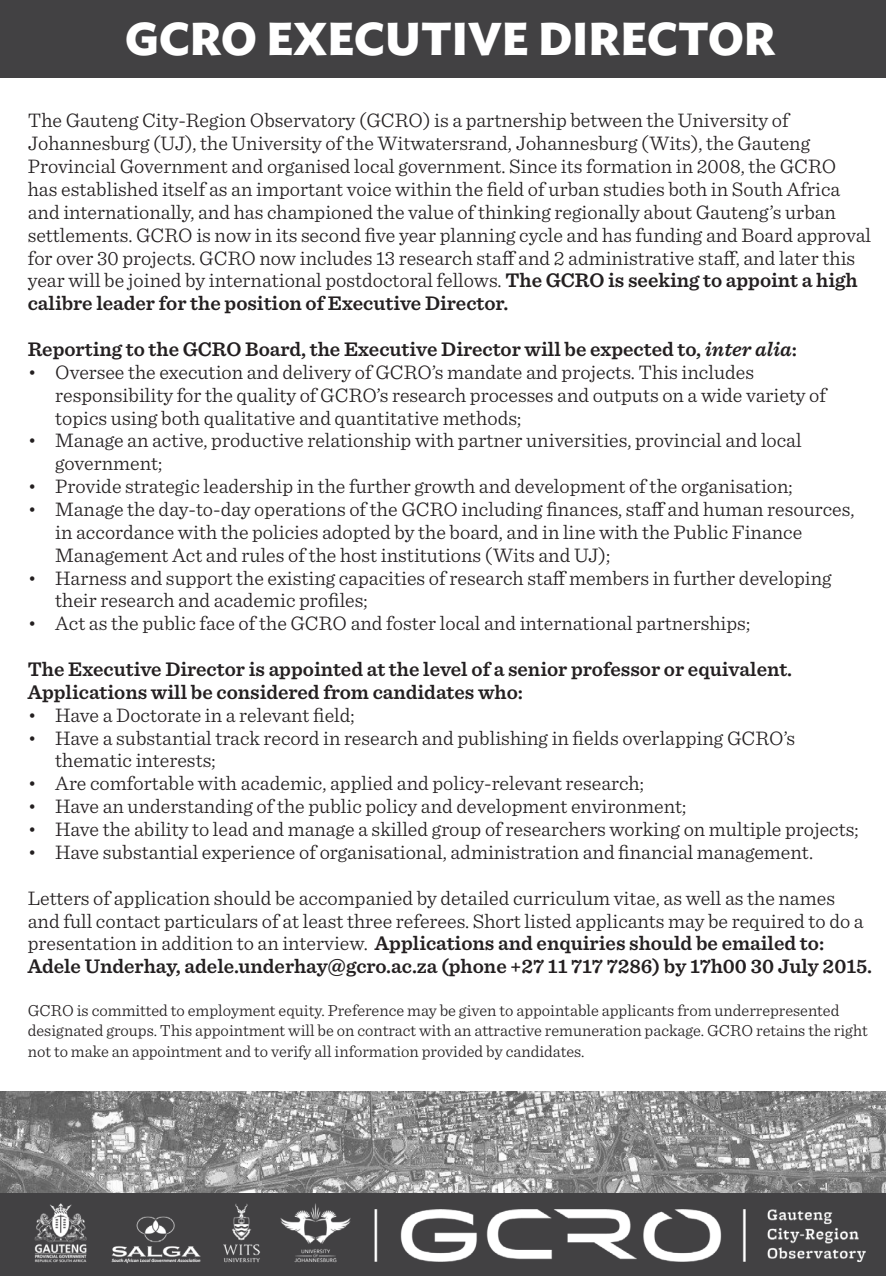
<style>
.page{position:relative;width:886px;height:1276px;background:#fff}
.page>*{position:absolute;margin:0;border:0;box-sizing:border-box;transform-origin:0 0}
.t1{font:700 45.75px "Ideal Sans";color:#fff}
.t2{font:300 20.5px/22.8px "Sentinel";color:#231f20}
.t3{font:600 20.5px/22.8px "Sentinel";color:#231f20}
.t4{font:300 16.75px/20px "Sentinel";color:#231f20}
.s1{font-weight:600}
.s2{font-style:italic}
</style>
<div class="page">
<img style="left:0;top:1091px;width:886px;height:102px">
<div style="left:0;top:0;width:886px;height:77px;background:#424143"></div>
<div style="left:0;top:1193px;width:886px;height:83px;background:#424143"></div>
<img style="left:34px;top:1203px;width:832px;height:61px">
<p class="t1" style="left:125px;top:2px;width:652px">GCRO EXECUTIVE DIRECTOR</p>
<p class="t2" style="left:28px;top:108px;width:845px">The Gauteng City-Region Observatory (GCRO) is a partnership between the University of Johannesburg (UJ), the University of the Witwatersrand, Johannesburg (Wits), the Gauteng Provincial Government and organised local government. Since its formation in 2008, the GCRO has established itself as an important voice within the field of urban studies both in South Africa and internationally, and has championed the value of thinking regionally about Gauteng’s urban settlements. GCRO is now in its second five year planning cycle and has funding and Board approval for over 30 projects. GCRO now includes 13 research staff and 2 administrative staff, and later this year will be joined by international postdoctoral fellows. <span class="s1">The GCRO is seeking to appoint a high calibre leader for the position of Executive Director.</span></p>
<p class="t3" style="left:28px;top:337px;width:771px">Reporting to the GCRO Board, the Executive Director will be expected to, <span class="s2">inter alia</span>:</p>
<p class="t2" style="left:55px;top:359px;width:772px;text-indent:-27px">• Oversee the execution and delivery of GCRO’s mandate and projects. This includes responsibility for the quality of GCRO’s research processes and outputs on a wide variety of topics using both qualitative and quantitative methods;</p>
<p class="t2" style="left:55px;top:428px;width:748px;text-indent:-27px">• Manage an active, productive relationship with partner universities, provincial and local government;</p>
<p class="t2" style="left:28px;top:473px;width:766px">• Provide strategic leadership in the further growth and development of the organisation;</p>
<p class="t2" style="left:55px;top:496px;width:801px;text-indent:-27px">• Manage the day-to-day operations of the GCRO including finances, staff and human resources, in accordance with the policies adopted by the board, and in line with the Public Finance<br>Management Act and rules of the host institutions (Wits and UJ);</p>
<p class="t2" style="left:55px;top:565px;width:778px;text-indent:-27px">• Harness and support the existing capacities of research staff members in further developing their research and academic profiles;</p>
<p class="t2" style="left:28px;top:611px;width:724px">• Act as the public face of the GCRO and foster local and international partnerships;</p>
<p class="t3" style="left:28px;top:657px;width:766px">The Executive Director is appointed at the level of a senior professor or equivalent.<br>Applications will be considered from candidates who:</p>
<p class="t2" style="left:28px;top:702px;width:328px">• Have a Doctorate in a relevant field;</p>
<p class="t2" style="left:55px;top:725px;width:742px;text-indent:-27px">• Have a substantial track record in research and publishing in fields overlapping GCRO’s thematic interests;</p>
<p class="t2" style="left:28px;top:770px;width:618px">• Are comfortable with academic, applied and policy-relevant research;</p>
<p class="t2" style="left:28px;top:793px;width:660px">• Have an understanding of the public policy and development environment;</p>
<p class="t2" style="left:28px;top:816px;width:832px">• Have the ability to lead and manage a skilled group of researchers working on multiple projects;</p>
<p class="t2" style="left:28px;top:839px;width:787px">• Have substantial experience of organisational, administration and financial management.</p>
<p class="t2" style="left:28px;top:885px;width:846px">Letters of application should be accompanied by detailed curriculum vitae, as well as the names<br>and full contact particulars of at least three referees. Short listed applicants may be required to do a presentation in addition to an interview. <span class="s1">Applications and enquiries should be emailed to:<br>Adele Underhay, adele.underhay@gcro.ac.za (phone +27 11 717 7286) by 17h00 30 July 2015.</span></p>
<p class="t4" style="left:28px;top:999px;width:841px">GCRO is committed to employment equity. Preference may be given to appointable applicants from underrepresented designated groups. This appointment will be on contract with an attractive remuneration package. GCRO retains the right not to make an appointment and to verify all information provided by candidates.</p>
</div>
